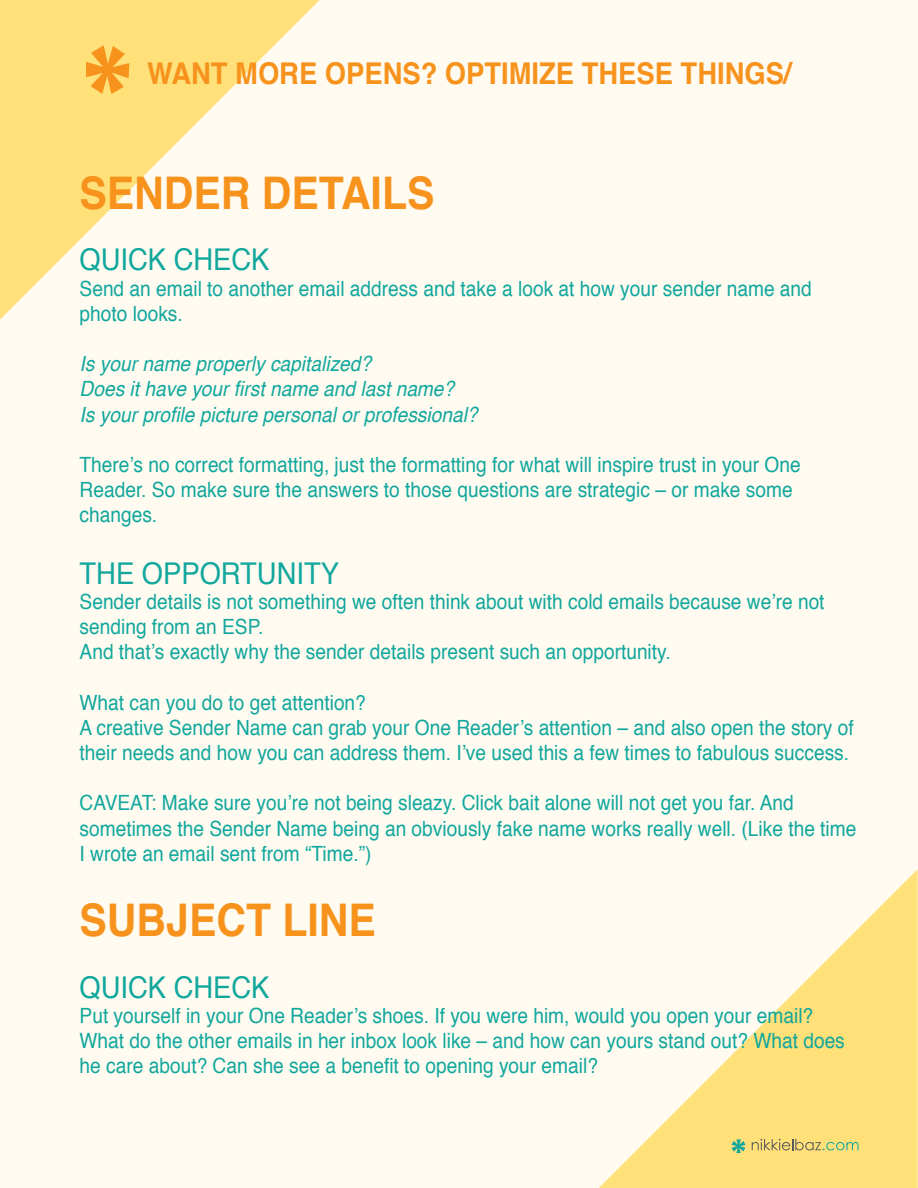
<style>
.page{position:relative;width:918px;height:1188px;background:#fffbf1}
.page>*{position:absolute;margin:0;border:0;box-sizing:border-box;transform-origin:0 0}
.t1{font:700 45px "Helvetica";color:#f7931d;scale:.91 1}
.t2{font:30px "Helvetica";color:#12a79d;scale:.91 1}
.t3{font:700 30px "Helvetica";color:#f7931d;scale:.91 1}
.t4{font:21px/25.2px "Helvetica";color:#12a79d;scale:.91 1}
.t5{font:italic 21px/25.2px "Helvetica";color:#12a79d;scale:.91 1}
</style>
<div class="page">
<svg style="left:599px;top:869px;width:319px;height:319px"></svg>
<svg style="left:0;top:0;width:320px;height:320px"></svg>
<svg style="left:732px;top:1139px;width:13px;height:14px"></svg>
<svg style="left:752px;top:1139px;width:107px;height:11px"></svg>
<svg style="left:86px;top:45px;width:43px;height:49px;background:#fab546"></svg>
<h2 class="t3" style="left:147px;top:49px;width:710px">WANT MORE OPENS? OPTIMIZE THESE THINGS/</h2>
<h1 class="t1" style="left:80px;top:157px;width:392px">SENDER DETAILS</h1>
<h2 class="t2" style="left:80px;top:237px;width:210px">QUICK CHECK</h2>
<p class="t4" style="left:80px;top:276px;width:806px">Send an email to another email address and take a look at how your sender name and photo looks.</p>
<p class="t5" style="left:80px;top:352px;width:439px">Is your name properly capitalized?<br>Does it have your first name and last name?<br>Is your profile picture personal or professional?</p>
<p class="t4" style="left:80px;top:453px;width:794px">There’s no correct formatting, just the formatting for what will inspire trust in your One<br>Reader. So make sure the answers to those questions are strategic – or make some changes.</p>
<h2 class="t2" style="left:80px;top:550px;width:287px">THE OPPORTUNITY</h2>
<p class="t4" style="left:80px;top:589px;width:820px">Sender details is not something we often think about with cold emails because we’re not sending from an ESP.<br>And that’s exactly why the sender details present such an opportunity.</p>
<p class="t4" style="left:80px;top:690px;width:852px">What can you do to get attention?<br>A creative Sender Name can grab your One Reader’s attention – and also open the story of their needs and how you can address them. I’ve used this a few times to fabulous success.</p>
<p class="t4" style="left:80px;top:791px;width:855px">CAVEAT: Make sure you’re not being sleazy. Click bait alone will not get you far. And sometimes the Sender Name being an obviously fake name works really well. (Like the time<br>I wrote an email sent from “Time.”)</p>
<h1 class="t1" style="left:80px;top:884px;width:327px">SUBJECT LINE</h1>
<h2 class="t2" style="left:80px;top:964px;width:210px">QUICK CHECK</h2>
<p class="t4" style="left:80px;top:1003px;width:842px">Put yourself in your One Reader’s shoes. If you were him, would you open your email?<br>What do the other emails in her inbox look like – and how can yours stand out? What does he care about? Can she see a benefit to opening your email?</p>
</div>
